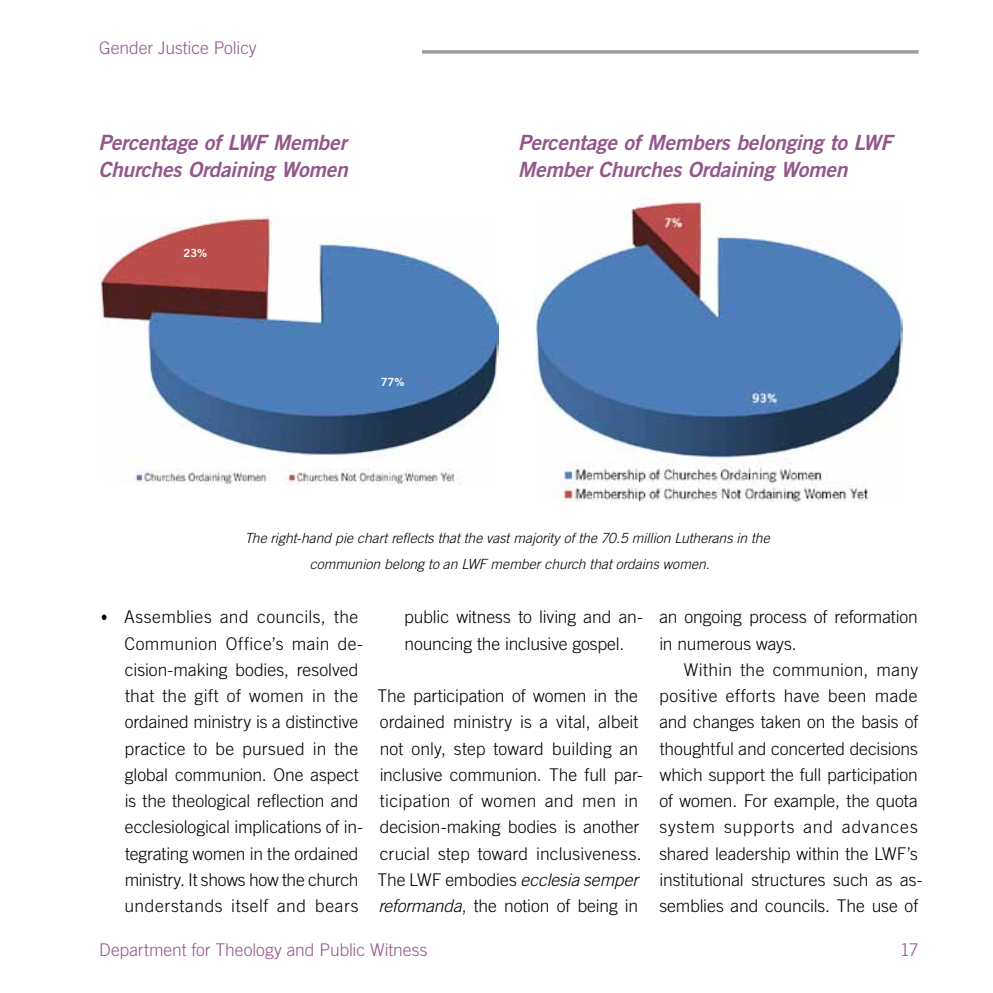
<style>
.page{position:relative;width:993px;height:993px;background:#fff}
.page>*{position:absolute;margin:0;border:0;box-sizing:border-box;transform-origin:0 0}
.t1{font:21px/26.2px "Trade Gothic LT Std Bd 2 Obl";letter-spacing:-.01em;color:#93578a}
.t2{font:300 17.5px/26.2px "Trade Gothic LT Std";letter-spacing:-.005em;color:#000}
.t3{font:300 17.5px "Trade Gothic LT Std";letter-spacing:-.005em;color:#93578a}
.t4{font:italic 300 14px/26.2px "Trade Gothic LT Std";color:#000;text-align:center}
.t5{font:11.2px "Trade Gothic LT Std Bd 2";color:#fff}
.s1{font-size:15.75px}
.s2{font-style:italic}
</style>
<div class="page">
<svg style="left:422px;top:50px;width:496px;height:4px;background:#a8a8a8"></svg>
<img style="left:99px;top:216px;width:400px;height:269px">
<img style="left:534px;top:199px;width:368px;height:302px">
<p class="t3" style="left:99px;top:37px;width:159px">Gender Justice Policy</p>
<p class="t1" style="left:98px;top:130px;width:251px">Percentage of LWF Member<br>Churches Ordaining Women</p>
<p class="t5" style="left:183px;top:246px;width:25px">23%</p>
<p class="t5" style="left:380px;top:375px;width:25px">77%</p>
<p class="t1" style="left:517px;top:130px;width:375px">Percentage of Members belonging to LWF<br>Member Churches Ordaining Women</p>
<p class="t4" style="left:244px;top:524px;width:526px">The right-hand pie chart reflects that the vast majority of the 70.5 million Lutherans in the communion belong to an LWF member church that ordains women.</p>
<p class="t2" style="left:124px;top:603px;width:240px;text-indent:-23px"><span class="s1">•</span> Assemblies and councils, the<br>Communion Office’s main de&shy;cision-making bodies, resolved that the gift of women in the ordained ministry is a distinctive practice to be pursued in the global communion. One aspect is the theological reflection and ecclesiological implications of in&shy;tegrating women in the ordained ministry. It shows how the church understands itself and bears</p>
<p class="t2" style="left:404px;top:603px;width:240px">public witness to living and an&shy;nouncing the inclusive gospel.</p>
<p class="t2" style="left:377px;top:682px;width:267px">The participation of women in the ordained ministry is a vital, albeit not only, step toward building an inclusive communion. The full par&shy;ticipation of women and men in decision-making bodies is another crucial step toward inclusiveness.<br>The LWF embodies <span class="s2">ecclesia semper reformanda</span>, the notion of being in</p>
<p class="t2" style="left:659px;top:603px;width:260px">an ongoing process of reformation in numerous ways.</p>
<p class="t2" style="left:659px;top:656px;width:265px;text-indent:25px">Within the communion, many positive efforts have been made and changes taken on the basis of thoughtful and concerted decisions which support the full participation of women. For example, the quota system supports and advances shared leadership within the LWF’s institutional structures such as as&shy;semblies and councils. The use of</p>
<p class="t3" style="left:99px;top:939px;width:330px">Department for Theology and Public Witness</p>
<p class="t3" style="left:899px;top:939px;width:20px">17</p>
</div>
